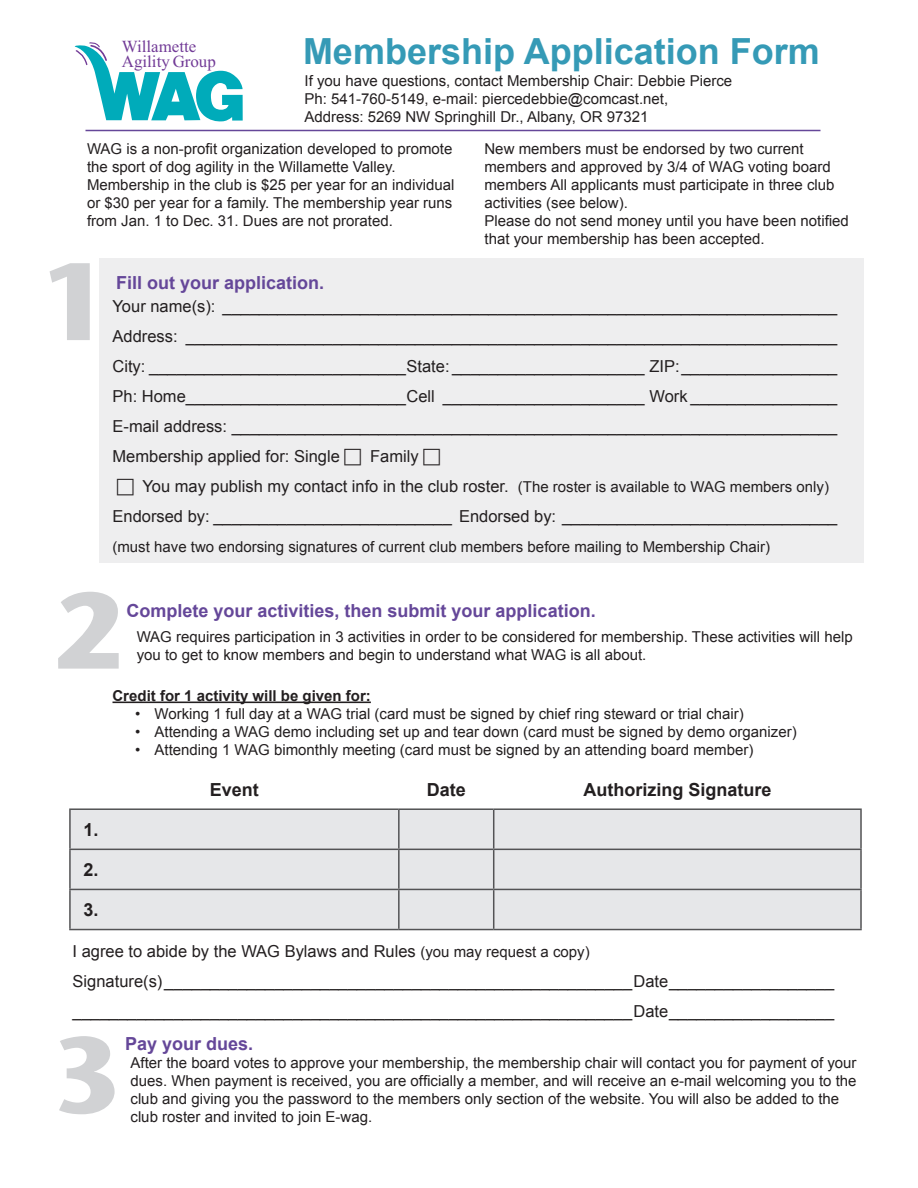
<style>
.page{position:relative;width:918px;height:1188px;background:#fff}
.page>*{position:absolute;margin:0;border:0;box-sizing:border-box;transform-origin:0 0}
.t1{font:700 108px "Stone Sans";color:#d1d2d4}
.t2{font:700 36px "Arial";color:#359ab6}
.t3{font:700 18px "Arial";color:#654799}
.t4{font:700 18px "Arial";color:#231f20}
.t5{font:16.95px/15.3px "Times New Roman";color:#723b97}
.form{font:16.5px "Arial";color:#231f20}
.t6{font:15px/18px "Arial";color:#231f20}
.t7{font:700 15px "Arial";color:#231f20}
.s1{font-size:15px}
</style>
<div class="page">
<div style="left:99px;top:258px;width:765px;height:305px;background:#eeeeef"></div>
<svg style="left:75px;top:42px;width:168px;height:79px"></svg>
<hr style="left:112px;top:702px;width:259px;height:1px;background:#231f20">
<div style="left:71px;top:810px;width:789px;height:119px;background:#e6e7e9"></div>
<hr style="left:69px;top:808px;width:330px;height:2px;background:#535355">
<hr style="left:69px;top:810px;width:2px;height:39px;background:#535355">
<hr style="left:399px;top:808px;width:95px;height:2px;background:#535355">
<hr style="left:398px;top:810px;width:2px;height:39px;background:#535355">
<hr style="left:494px;top:808px;width:368px;height:2px;background:#535355">
<hr style="left:493px;top:810px;width:1px;height:39px;background:#535355">
<hr style="left:860px;top:810px;width:2px;height:39px;background:#535355">
<hr style="left:69px;top:849px;width:330px;height:1px;background:#535355">
<hr style="left:69px;top:850px;width:2px;height:39px;background:#535355">
<hr style="left:399px;top:849px;width:95px;height:1px;background:#535355">
<hr style="left:398px;top:850px;width:2px;height:39px;background:#535355">
<hr style="left:494px;top:849px;width:368px;height:1px;background:#535355">
<hr style="left:493px;top:850px;width:1px;height:39px;background:#535355">
<hr style="left:860px;top:850px;width:2px;height:39px;background:#535355">
<hr style="left:69px;top:889px;width:330px;height:1px;background:#535355">
<hr style="left:69px;top:890px;width:2px;height:39px;background:#535355">
<hr style="left:399px;top:889px;width:95px;height:1px;background:#535355">
<hr style="left:398px;top:890px;width:2px;height:39px;background:#535355">
<hr style="left:494px;top:889px;width:368px;height:1px;background:#535355">
<hr style="left:493px;top:890px;width:1px;height:39px;background:#535355">
<hr style="left:860px;top:890px;width:2px;height:39px;background:#535355">
<hr style="left:69px;top:929px;width:330px;height:1px;background:#535355">
<hr style="left:399px;top:929px;width:95px;height:1px;background:#535355">
<hr style="left:494px;top:929px;width:368px;height:1px;background:#535355">
<hr style="left:86px;top:130px;width:734px;height:1px;background:#654799">
<p class="t5" style="left:122px;top:38px;width:95px">Willamette<br>Agility Group</p>
<p class="t2" style="left:303px;top:27px;width:518px">Membership Application Form</p>
<p class="t6" style="left:304px;top:72px;width:429px">If you have questions, contact Membership Chair: Debbie Pierce</p>
<p class="t6" style="left:304px;top:90px;width:365px">Ph: 541-760-5149, e-mail: piercedebbie@comcast.net,<br>Address: 5269 NW Springhill Dr., Albany, OR 97321</p>
<p class="t6" style="left:87px;top:140px;width:367px">WAG is a non-profit organization developed to promote the sport of dog agility in the Willamette Valley.</p>
<p class="t6" style="left:87px;top:176px;width:369px">Membership in the club is $25 per year for an individual or $30 per year for a family. The membership year runs from Jan. 1 to Dec. 31. Dues are not prorated.</p>
<p class="t6" style="left:484px;top:140px;width:352px">New members must be endorsed by two current members and approved by 3/4 of WAG voting board members All applicants must participate in three club activities (see below).</p>
<p class="t6" style="left:484px;top:212px;width:366px">Please do not send money until you have been notified that your membership has been accepted.</p>
<p class="t1" style="left:40px;top:238px;width:70px">1</p>
<p class="t3" style="left:116px;top:271px;width:210px">Fill out your application.</p>
<p class="form" style="left:112px;top:295px;width:726px">Your name(s): ___________________________________________________________________</p>
<p class="form" style="left:112px;top:325px;width:726px">Address: _______________________________________________________________________</p>
<p class="form" style="left:112px;top:355px;width:726px">City: ____________________________State: _____________________ ZIP:_________________</p>
<p class="form" style="left:112px;top:385px;width:726px">Ph: Home________________________Cell ______________________ Work ________________</p>
<p class="form" style="left:112px;top:415px;width:726px">E-mail address: __________________________________________________________________</p>
<p class="form" style="left:112px;top:445px;width:229px">Membership applied for: Single</p>
<p class="form" style="left:370px;top:445px;width:50px">Family</p>
<p class="form" style="left:142px;top:475px;width:688px">You may publish my contact info in the club roster. <span class="s1">(The roster is available to WAG members only)</span></p>
<p class="form" style="left:112px;top:505px;width:726px">Endorsed by: __________________________ Endorsed by: ______________________________</p>
<p class="t6" style="left:112px;top:538px;width:659px">(must have two endorsing signatures of current club members before mailing to Membership Chair)</p>
<p class="t1" style="left:54px;top:566px;width:70px">2</p>
<p class="t3" style="left:127px;top:598px;width:471px">Complete your activities, then submit your application.</p>
<p class="t6" style="left:137px;top:628px;width:718px">WAG requires participation in 3 activities in order to be considered for membership. These activities will help you to get to know members and begin to understand what WAG is all about.</p>
<p class="t7" style="left:112px;top:685px;width:260px">Credit for 1 activity will be given for:</p>
<p class="t6" style="left:135px;top:705px;width:610px">• Working 1 full day at a WAG trial (card must be signed by chief ring steward or trial chair)</p>
<p class="t6" style="left:135px;top:723px;width:663px">• Attending a WAG demo including set up and tear down (card must be signed by demo organizer)</p>
<p class="t6" style="left:135px;top:741px;width:620px">• Attending 1 WAG bimonthly meeting (card must be signed by an attending board member)</p>
<p class="t4" style="left:210px;top:777px;width:51px">Event</p>
<p class="t4" style="left:427px;top:777px;width:41px">Date</p>
<p class="t4" style="left:583px;top:777px;width:190px">Authorizing Signature</p>
<p class="t4" style="left:83px;top:818px;width:17px">1.</p>
<p class="t4" style="left:83px;top:858px;width:17px">2.</p>
<p class="t4" style="left:83px;top:898px;width:17px">3.</p>
<p class="form" style="left:73px;top:940px;width:519px">I agree to abide by the WAG Bylaws and Rules <span class="s1">(you may request a copy)</span></p>
<p class="form" style="left:73px;top:970px;width:763px">Signature(s)___________________________________________________Date__________________</p>
<p class="form" style="left:73px;top:1000px;width:763px">_____________________________________________________________Date__________________</p>
<p class="t1" style="left:52px;top:1011px;width:70px">3</p>
<p class="t3" style="left:125px;top:1032px;width:130px">Pay your dues.</p>
<p class="t6" style="left:130px;top:1054px;width:728px">After the board votes to approve your membership, the membership chair will contact you for payment of your dues. When payment is received, you are officially a member, and will receive an e-mail welcoming you to the club and giving you the password to the members only section of the website. You will also be added to the club roster and invited to join E-wag.</p>
</div>
